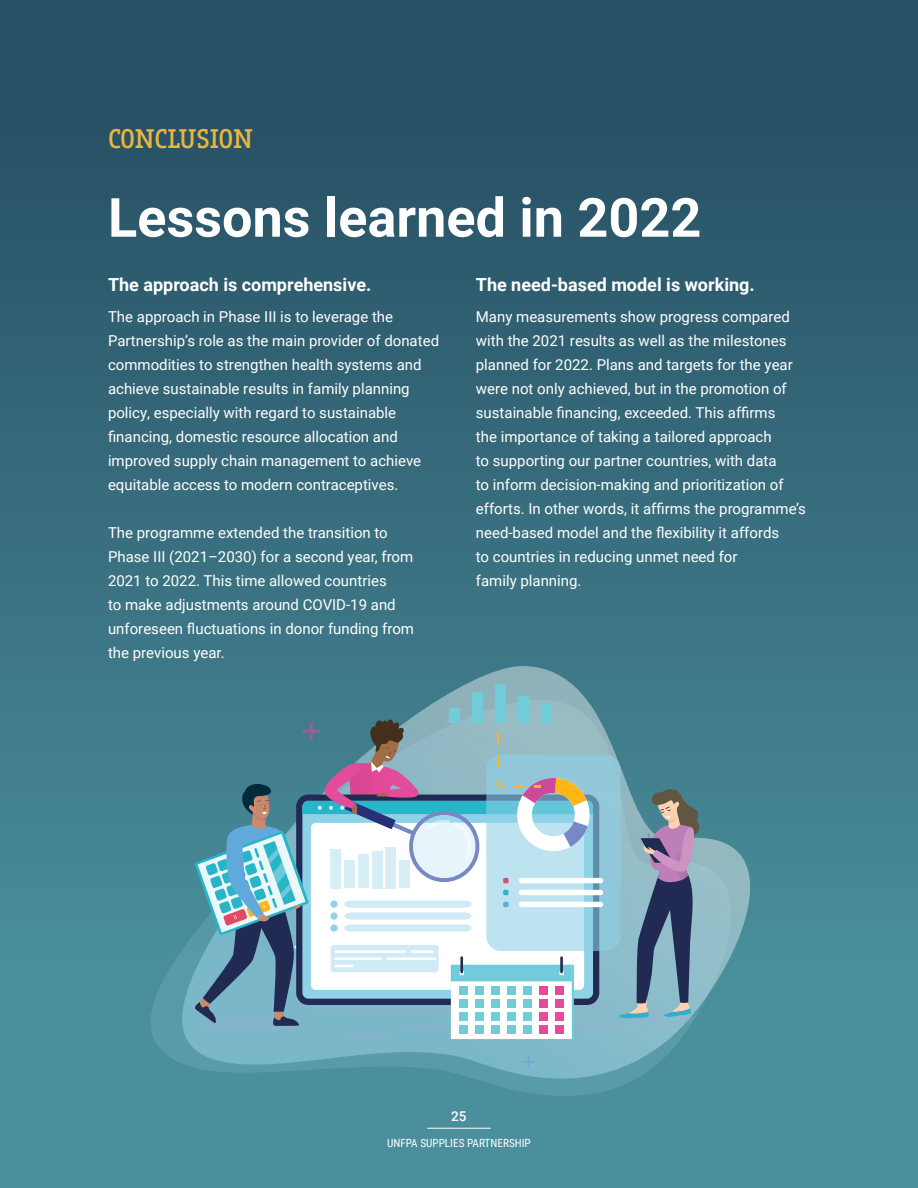
<style>
.page{position:relative;width:918px;height:1188px;background:#4b8f9c}
.page>*{position:absolute;margin:0;border:0;box-sizing:border-box;transform-origin:0 0}
.H1_-_Darkbluegreen{font:700 54px "Roboto";color:#fff}
.H1_-_highlight{font:28.5px "Breakers Slab";color:#eab53f}
.normal_white{font:700 18px "Roboto";color:#fff}
.normal_white-2{font:15px/24px "Roboto";color:#fff}
.body_copy_-_9_5___13{font:500 13.5px "Roboto";color:#fff}
.t1{font:11.25px "Roboto Condensed";color:#fff}
</style>
<div class="page">
<div style="left:0;top:0;width:918px;height:1010px;background:linear-gradient(to bottom,#244a5f,#4b909d)"></div>
<svg style="left:151px;top:700px;width:483px;height:396px"></svg>
<svg style="left:182px;top:666px;width:568px;height:413px"></svg>
<div style="left:618px;top:1010px;width:76px;height:16px;background:#8eb8cc;border-radius:50%"></div>
<div style="left:533px;top:1023px;width:91px;height:10px;background:#8ab7cb;border-radius:50%"></div>
<div style="left:542px;top:703px;width:10px;height:20px;background:#71ccd9"></div>
<div style="left:519px;top:696px;width:10px;height:27px;background:#71ccd9"></div>
<div style="left:496px;top:684px;width:10px;height:39px;background:#71ccd9"></div>
<div style="left:473px;top:692px;width:10px;height:31px;background:#71ccd9"></div>
<div style="left:450px;top:708px;width:10px;height:15px;background:#71ccd9"></div>
<svg style="left:486px;top:755px;width:135px;height:196px;background:#88bdd0"></svg>
<div style="left:519px;top:878px;width:84px;height:5px;background:#fff;border-radius:3px"></div>
<div style="left:519px;top:890px;width:84px;height:5px;background:#fff;border-radius:3px"></div>
<div style="left:519px;top:902px;width:84px;height:5px;background:#fff;border-radius:3px"></div>
<svg style="left:523px;top:1056px;width:11px;height:12px"></svg>
<svg style="left:194px;top:719px;width:399px;height:321px;background:#9cbdcb"></svg>
<svg style="left:618px;top:788px;width:85px;height:232px;background:#758ea1"></svg>
<hr style="left:427px;top:1128px;width:64px;height:1px;background:#fff">
<p class="H1_-_highlight" style="left:108px;top:122px;width:146px">CONCLUSION</p>
<p class="H1_-_Darkbluegreen" style="left:108px;top:180px;width:595px">Lessons learned in 2022</p>
<p class="normal_white" style="left:108px;top:272px;width:265px">The approach is comprehensive.</p>
<p class="normal_white-2" style="left:108px;top:304px;width:333px">The approach in Phase III is to leverage the Partnership’s role as the main provider of donated commodities to strengthen health systems and achieve sustainable results in family planning policy, especially with regard to sustainable financing, domestic resource allocation and improved supply chain management to achieve equitable access to modern contraceptives.</p>
<p class="normal_white-2" style="left:108px;top:520px;width:308px">The programme extended the transition to Phase III (2021–2030) for a second year, from 2021 to 2022. This time allowed countries<br>to make adjustments around COVID-19 and unforeseen fluctuations in donor funding from the previous year.</p>
<p class="normal_white" style="left:476px;top:272px;width:280px">The need-based model is working.</p>
<p class="normal_white-2" style="left:476px;top:304px;width:332px">Many measurements show progress compared with the 2021 results as well as the milestones planned for 2022. Plans and targets for the year were not only achieved, but in the promotion of sustainable financing, exceeded. This affirms<br>the importance of taking a tailored approach<br>to supporting our partner countries, with data<br>to inform decision-making and prioritization of efforts. In other words, it affirms the programme’s need-based model and the flexibility it affords<br>to countries in reducing unmet need for<br>family planning.</p>
<p class="body_copy_-_9_5___13" style="left:451px;top:1107px;width:17px">25</p>
<p class="t1" style="left:387px;top:1135px;width:145px">UNFPA SUPPLIES PARTNERSHIP</p>
</div>
